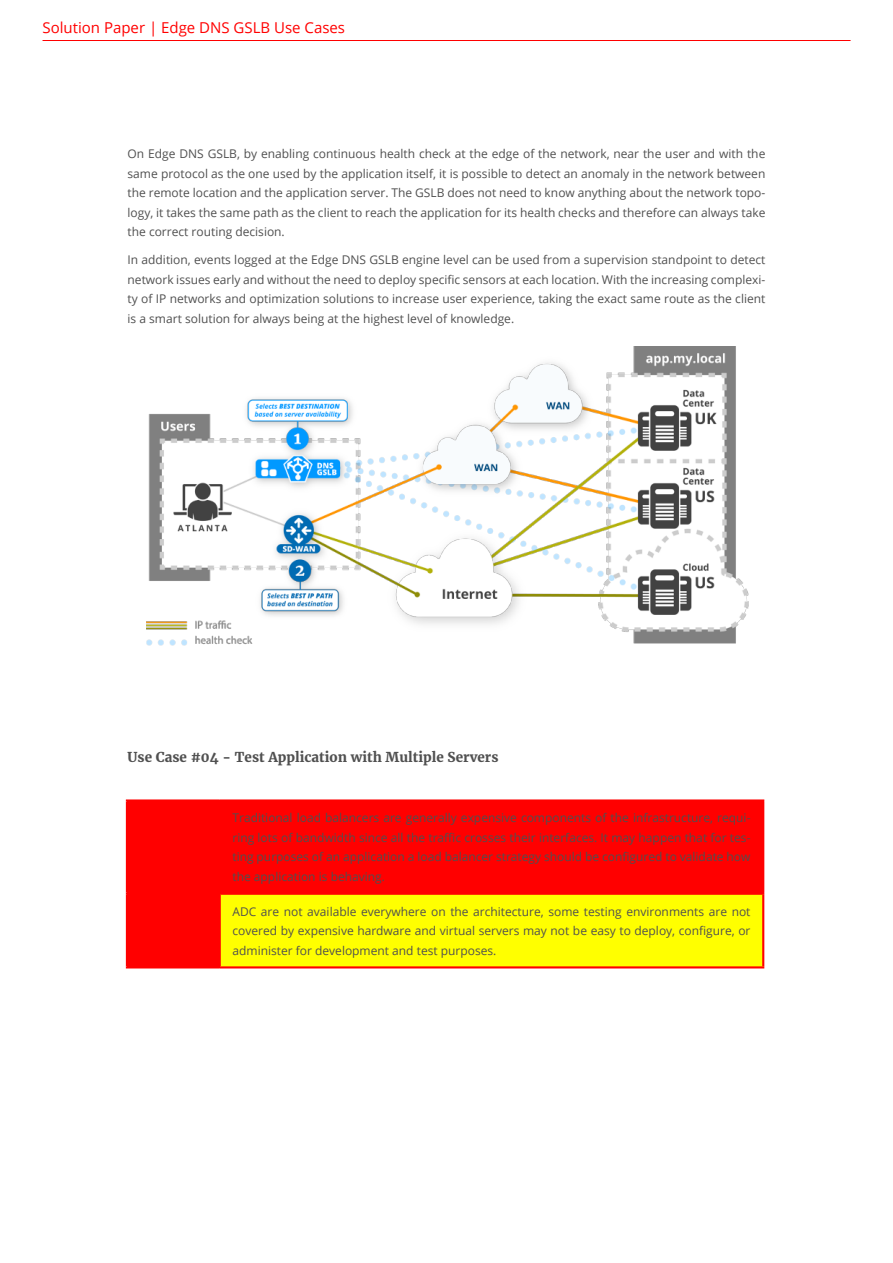
<style>
.page{position:relative;width:893px;height:1263px;background:#fff}
.page>*{position:absolute;margin:0;border:0;box-sizing:border-box;transform-origin:0 0}
.t1{font:15px "Open Sans";color:#f00}
.t2{font:700 13.5px "Merriweather";color:#505050}
.t3{font:12px/19.5px "Open Sans";color:#505050;text-align:justify}
</style>
<div class="page">
<div style="left:127px;top:800px;width:93px;height:94px;background:#f00"></div>
<div style="left:220px;top:800px;width:543px;height:94px;background:#f00"></div>
<div style="left:127px;top:894px;width:93px;height:73px;background:#f00"></div>
<div style="left:220px;top:894px;width:543px;height:73px;background:#ff0"></div>
<hr style="left:126px;top:799px;width:94px;height:2px;background:#f00">
<hr style="left:126px;top:801px;width:2px;height:92px;background:#f00">
<hr style="left:220px;top:799px;width:544px;height:2px;background:#f00">
<hr style="left:762px;top:801px;width:2px;height:92px;background:#f00">
<hr style="left:126px;top:893px;width:94px;height:2px;background:#f00">
<hr style="left:126px;top:895px;width:2px;height:71px;background:#f00">
<hr style="left:220px;top:893px;width:544px;height:2px;background:#f00">
<hr style="left:219px;top:895px;width:2px;height:71px;background:#f00">
<hr style="left:762px;top:895px;width:2px;height:71px;background:#f00">
<hr style="left:126px;top:966px;width:94px;height:2px;background:#f00">
<hr style="left:220px;top:966px;width:544px;height:2px;background:#f00">
<img style="left:147px;top:347px;width:602px;height:299px">
<hr style="left:43px;top:40px;width:808px;height:1px;background:#f00">
<p class="t1" style="left:42px;top:17px;width:304px">Solution Paper | Edge DNS GSLB Use Cases</p>
<p class="t3" style="left:128px;top:144px;width:639px">On Edge DNS GSLB, by enabling continuous health check at the edge of the network, near the user and with the same protocol as the one used by the application itself, it is possible to detect an anomaly in the network between the remote location and the application server. The GSLB does not need to know anything about the network topo&shy;logy, it takes the same path as the client to reach the application for its health checks and therefore can always take the correct routing decision.</p>
<p class="t3" style="left:128px;top:250px;width:639px">In addition, events logged at the Edge DNS GSLB engine level can be used from a supervision standpoint to detect network issues early and without the need to deploy specific sensors at each location. With the increasing complexi&shy;ty of IP networks and optimization solutions to increase user experience, taking the exact same route as the client is a smart solution for always being at the highest level of knowledge.</p>
<p class="t2" style="left:128px;top:748px;width:372px">Use Case #04 - Test Application with Multiple Servers</p>
<p class="t3" style="left:232px;top:808px;width:519px">Traditional load balancers are generally expensive components of the infrastructure, requi&shy;ring lots of bandwidth since all the traffic crosses their interfaces. It may happen that for tes&shy;ting purposes of an application a load balancer strategy should be configured to validate how the application is behaving.</p>
<p class="t3" style="left:232px;top:901px;width:519px">ADC are not available everywhere on the architecture, some testing environments are not covered by expensive hardware and virtual servers may not be easy to deploy, configure, or administer for development and test purposes.</p>
</div>
